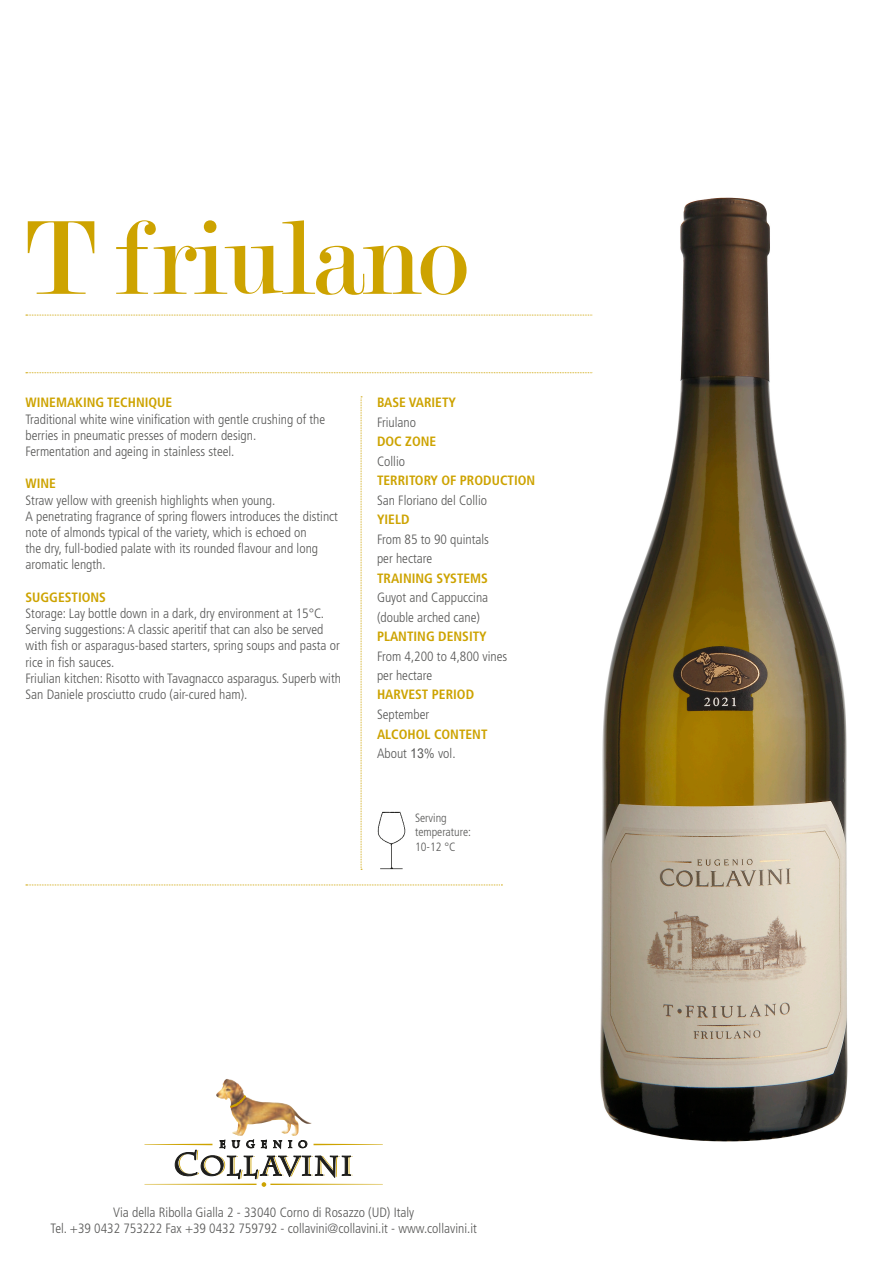
<style>
.page{position:relative;width:893px;height:1263px;background:#fff}
.page>*{position:absolute;margin:0;border:0;box-sizing:border-box;transform-origin:0 0}
.t1{font:112.5px "Modern";letter-spacing:-.03em;color:#cda300}
.t2{font:300 condensed 13.5px/16.2px "Frutiger LT Std";color:#575756}
.t3{font:700 condensed 13.5px/19.5px "Frutiger LT Std";color:#cda300}
.t4{font:300 condensed 12px/14.4px "Frutiger LT Std";color:#575756}
.t5{font:700 9.9px "Charlemagne Std";letter-spacing:.6em;color:#1d1d1b}
.s1{font-family:"Minion Pro";font-weight:400;font-stretch:normal}
.s2{font-weight:300;color:#575756}
.s3{font-family:"Arial Nova Cond";font-weight:400;font-stretch:normal;color:#575756}
</style>
<div class="page">
<img style="left:216px;top:1083px;width:96px;height:53px">
<svg style="left:144px;top:1139px;width:239px;height:48px"></svg>
<svg style="left:230px;top:1095px;width:16px;height:13px"></svg>
<svg style="left:26px;top:315px;width:567px;height:1px"></svg>
<svg style="left:26px;top:372px;width:567px;height:1px"></svg>
<svg style="left:361px;top:396px;width:1px;height:474px"></svg>
<svg style="left:26px;top:884px;width:476px;height:1px"></svg>
<img style="left:377px;top:811px;width:29px;height:59px">
<img style="left:600px;top:197px;width:248px;height:945px">
<h1 class="t1" style="left:26px;top:202px;width:444px">T friulano</h1>
<p class="t3" style="left:26px;top:393px;width:148px">WINEMAKING TECHNIQUE</p>
<p class="t2" style="left:26px;top:411px;width:301px">Traditional white wine vinification with gentle crushing of the berries in pneumatic presses of modern design.<br>Fermentation and ageing in stainless steel.</p>
<p class="t3" style="left:26px;top:474px;width:32px">WINE</p>
<p class="t2" style="left:26px;top:492px;width:314px">Straw yellow with greenish highlights when young.<br>A penetrating fragrance of spring flowers introduces the distinct note of almonds typical of the variety, which is echoed on<br>the dry, full-bodied palate with its rounded flavour and long aromatic length.</p>
<p class="t3" style="left:26px;top:587px;width:82px">SUGGESTIONS</p>
<p class="t2" style="left:26px;top:605px;width:317px">Storage: Lay bottle down in a dark, dry environment at 15°C.<br>Serving suggestions: A classic aperitif that can also be served w<span class="s1">i</span>th fish or asparagus-based starters, spring soups and pasta or rice in fish sauces.<br>Friulian kitchen: Risotto with Tavagnacco asparagus. Superb with San Daniele prosciutto crudo (air-cured ham).</p>
<p class="t3" style="left:377px;top:393px;width:81px">BASE VARIETY</p>
<p class="t2" style="left:377px;top:414px;width:41px">Friulano</p>
<p class="t3" style="left:377px;top:432px;width:61px">DOC ZONE</p>
<p class="t2" style="left:377px;top:453px;width:30px">Collio</p>
<p class="t3" style="left:377px;top:471px;width:160px">TERRITORY OF PRODUCTION</p>
<p class="t2" style="left:377px;top:492px;width:112px">San Floriano del Collio</p>
<p class="t3" style="left:377px;top:510px;width:34px">YIELD</p>
<p class="t2" style="left:377px;top:530px;width:113px;line-height:19.5px">From 85 to 90 quintals per hectare</p>
<p class="t3" style="left:377px;top:568px;width:113px">TRAINING SYSTEMS</p>
<p class="t2" style="left:377px;top:588px;width:113px;line-height:19.2px">Guyot and Cappuccina (double arched cane)</p>
<p class="t3" style="left:377px;top:627px;width:111px">PLANTING DENSITY</p>
<p class="t2" style="left:377px;top:647px;width:132px;line-height:19.5px">From 4,200 to 4,800 vines per hectare</p>
<p class="t3" style="left:377px;top:685px;width:99px">HARVEST PERIOD</p>
<p class="t2" style="left:377px;top:707px;width:54px">September</p>
<p class="t3" style="left:377px;top:724px;width:112px">ALCOHOL CONTENT<br><span class="s2">About</span> <span class="s3">13</span><span class="s2">% vol.</span></p>
<p class="t4" style="left:415px;top:811px;width:58px">Serving temperature:<br>10-12 °C</p>
<p class="t5" style="left:219px;top:1138px;width:90px">EUGENIO</p>
<p class="t2" style="left:50px;top:1204px;width:428px;text-align:center">Via della Ribolla Gialla 2 - 33040 Corno di Rosazzo (UD) Italy<br>Tel. +39 0432 753222 Fax +39 0432 759792 - collavini@collavini.it - www.collavini.it</p>
</div>
